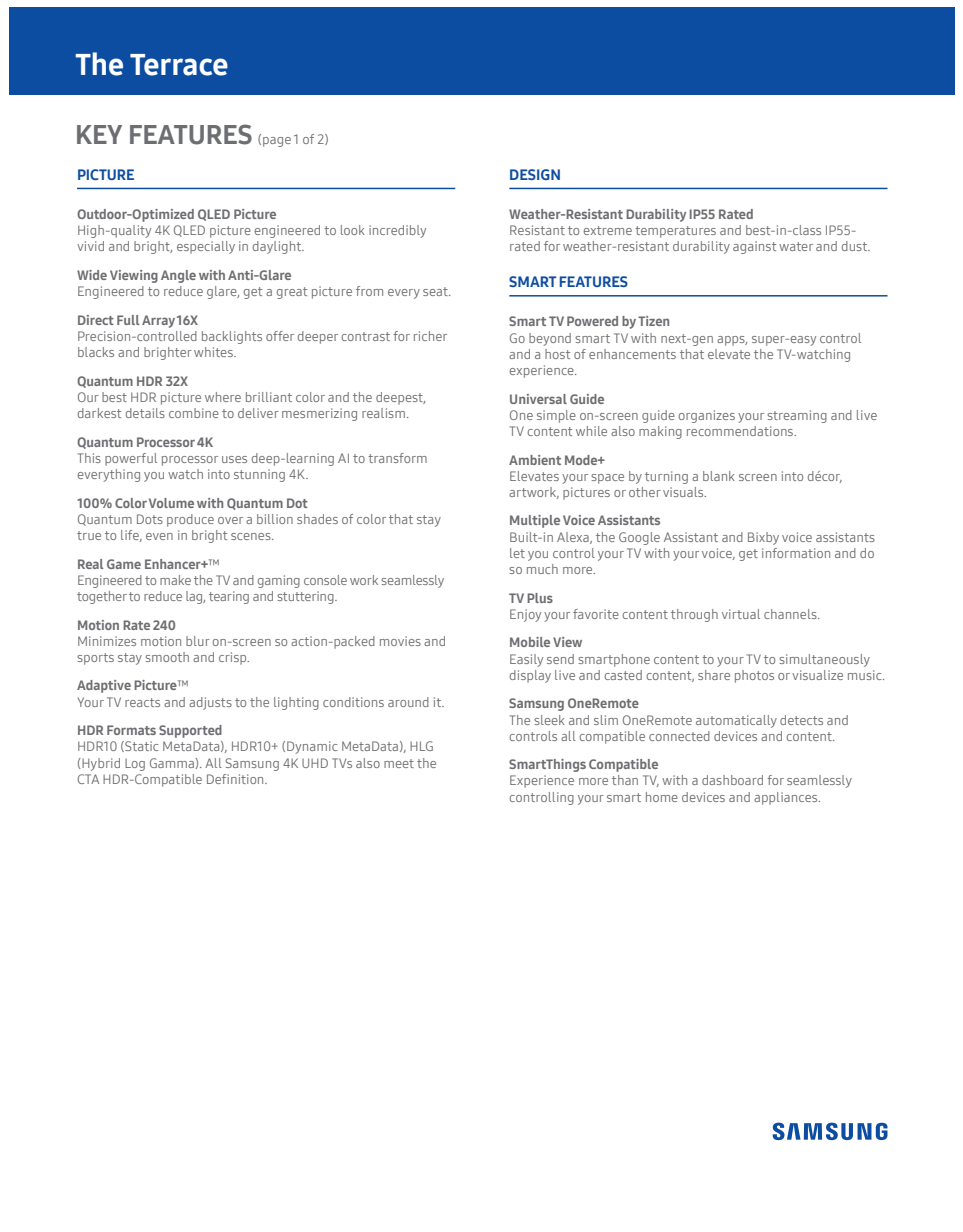
<style>
.page{position:relative;width:963px;height:1232px;background:#fff}
.page>*{position:absolute;margin:0;border:0;box-sizing:border-box;transform-origin:0 0}
.t1{font:30px "Samsung One 800";color:#fff}
.t2{font:27px "Samsung One 800";color:#6d6e71}
.t3{font:15px "Samsung One 800";color:#0d4da1}
.t4{font:13.5px/16.2px "Samsung One 400";color:#6d6e71}
.t5{font:13.5px "Samsung One 800";color:#6d6e71}
.t6{font:13.5px/16.2px "Samsung One 400";letter-spacing:-.02em;color:#6d6e71}
.s1{font-family:"Samsung One 400";font-size:13.5px}
.s2{font-family:"Samsung One 400"}
</style>
<div class="page">
<div style="left:10px;top:7px;width:945px;height:88px;background:#0d4da1"></div>
<svg style="left:772px;top:1122px;width:115px;height:18px"></svg>
<hr style="left:77px;top:188px;width:378px;height:1px;background:#0d4da1">
<hr style="left:509px;top:188px;width:378px;height:1px;background:#0d4da1">
<hr style="left:509px;top:295px;width:378px;height:1px;background:#0d4da1">
<h1 class="t1" style="left:75px;top:51px;width:155px">The Terrace</h1>
<h2 class="t2" style="left:75px;top:122px;width:255px">KEY FEATURES <span class="s1">(page 1 of 2)</span></h2>
<p class="t3" style="left:77px;top:168px;width:59px">PICTURE</p>
<p class="t5" style="left:77px;top:208px;width:201px">Outdoor-Optimized QLED Picture</p>
<p class="t4" style="left:77px;top:223px;width:351px">High-quality 4K QLED picture engineered to look incredibly vivid and bright, especially in daylight.</p>
<p class="t5" style="left:77px;top:269px;width:216px">Wide Viewing Angle with Anti-Glare</p>
<p class="t4" style="left:77px;top:284px;width:376px">Engineered to reduce glare, get a great picture from every seat.</p>
<p class="t5" style="left:77px;top:314px;width:123px">Direct Full Array 16X</p>
<p class="t4" style="left:77px;top:329px;width:372px">Precision-controlled backlights offer deeper contrast for richer blacks and brighter whites.</p>
<p class="t5" style="left:77px;top:375px;width:113px">Quantum HDR 32X</p>
<p class="t4" style="left:77px;top:390px;width:351px">Our best HDR picture where brilliant color and the deepest, darkest details combine to deliver mesmerizing realism.</p>
<p class="t5" style="left:77px;top:436px;width:138px">Quantum Processor 4K</p>
<p class="t4" style="left:77px;top:451px;width:352px">This powerful processor uses deep-learning AI to transform everything you watch into stunning 4K.</p>
<p class="t5" style="left:77px;top:497px;width:232px">100% Color Volume with Quantum Dot</p>
<p class="t4" style="left:77px;top:512px;width:366px">Quantum Dots produce over a billion shades of color that stay true to life, even in bright scenes.</p>
<p class="t5" style="left:77px;top:558px;width:145px">Real Game Enhancer+<span class="s2">™</span></p>
<p class="t6" style="left:77px;top:573px;width:369px">Engineered to make the TV and gaming console work seamlessly together to reduce lag, tearing and stuttering.</p>
<p class="t5" style="left:77px;top:618px;width:100px">Motion Rate 240</p>
<p class="t4" style="left:77px;top:634px;width:371px">Minimizes motion blur on-screen so action-packed movies and sports stay smooth and crisp.</p>
<p class="t5" style="left:77px;top:679px;width:114px">Adaptive Picture<span class="s2">™</span></p>
<p class="t4" style="left:77px;top:695px;width:369px">Your TV reacts and adjusts to the lighting conditions around it.</p>
<p class="t5" style="left:77px;top:724px;width:147px">HDR Formats Supported</p>
<p class="t4" style="left:77px;top:739px;width:361px">HDR10 (Static MetaData), HDR10+ (Dynamic MetaData), HLG (Hybrid Log Gamma). All Samsung 4K UHD TVs also meet the<br>CTA HDR-Compatible Definition.</p>
<p class="t3" style="left:509px;top:168px;width:53px">DESIGN</p>
<p class="t5" style="left:509px;top:208px;width:246px">Weather-Resistant Durability IP55 Rated</p>
<p class="t4" style="left:509px;top:223px;width:363px">Resistant to extreme temperatures and best-in-class IP55- rated for weather-resistant durability against water and dust.</p>
<p class="t3" style="left:509px;top:275px;width:120px">SMART FEATURES</p>
<p class="t5" style="left:509px;top:315px;width:162px">Smart TV Powered by Tizen</p>
<p class="t4" style="left:509px;top:331px;width:354px">Go beyond smart TV with next-gen apps, super-easy control and a host of enhancements that elevate the TV-watching experience.</p>
<p class="t5" style="left:509px;top:393px;width:97px">Universal Guide</p>
<p class="t4" style="left:509px;top:408px;width:370px">One simple on-screen guide organizes your streaming and live<br>TV content while also making recommendations.</p>
<p class="t5" style="left:509px;top:454px;width:97px">Ambient Mode+</p>
<p class="t4" style="left:509px;top:469px;width:335px">Elevates your space by turning a blank screen into décor, artwork, pictures or other visuals.</p>
<p class="t5" style="left:509px;top:514px;width:153px">Multiple Voice Assistants</p>
<p class="t4" style="left:509px;top:530px;width:367px;text-align:justify">Built-in Alexa, the Google Assistant and Bixby voice assistants let you control your TV with your voice, get information and do so much more.</p>
<p class="t5" style="left:509px;top:592px;width:45px">TV Plus</p>
<p class="t4" style="left:509px;top:607px;width:312px">Enjoy your favorite content through virtual channels.</p>
<p class="t5" style="left:509px;top:636px;width:75px">Mobile View</p>
<p class="t4" style="left:509px;top:651px;width:377px">Easily send smartphone content to your TV to simultaneously display live and casted content, share photos or visualize music.</p>
<p class="t5" style="left:509px;top:697px;width:131px">Samsung OneRemote</p>
<p class="t4" style="left:509px;top:712px;width:341px">The sleek and slim OneRemote automatically detects and controls all compatible connected devices and content.</p>
<p class="t5" style="left:509px;top:758px;width:151px">SmartThings Compatible</p>
<p class="t4" style="left:509px;top:773px;width:344px">Experience more than TV, with a dashboard for seamlessly controlling your smart home devices and appliances.</p>
</div>
